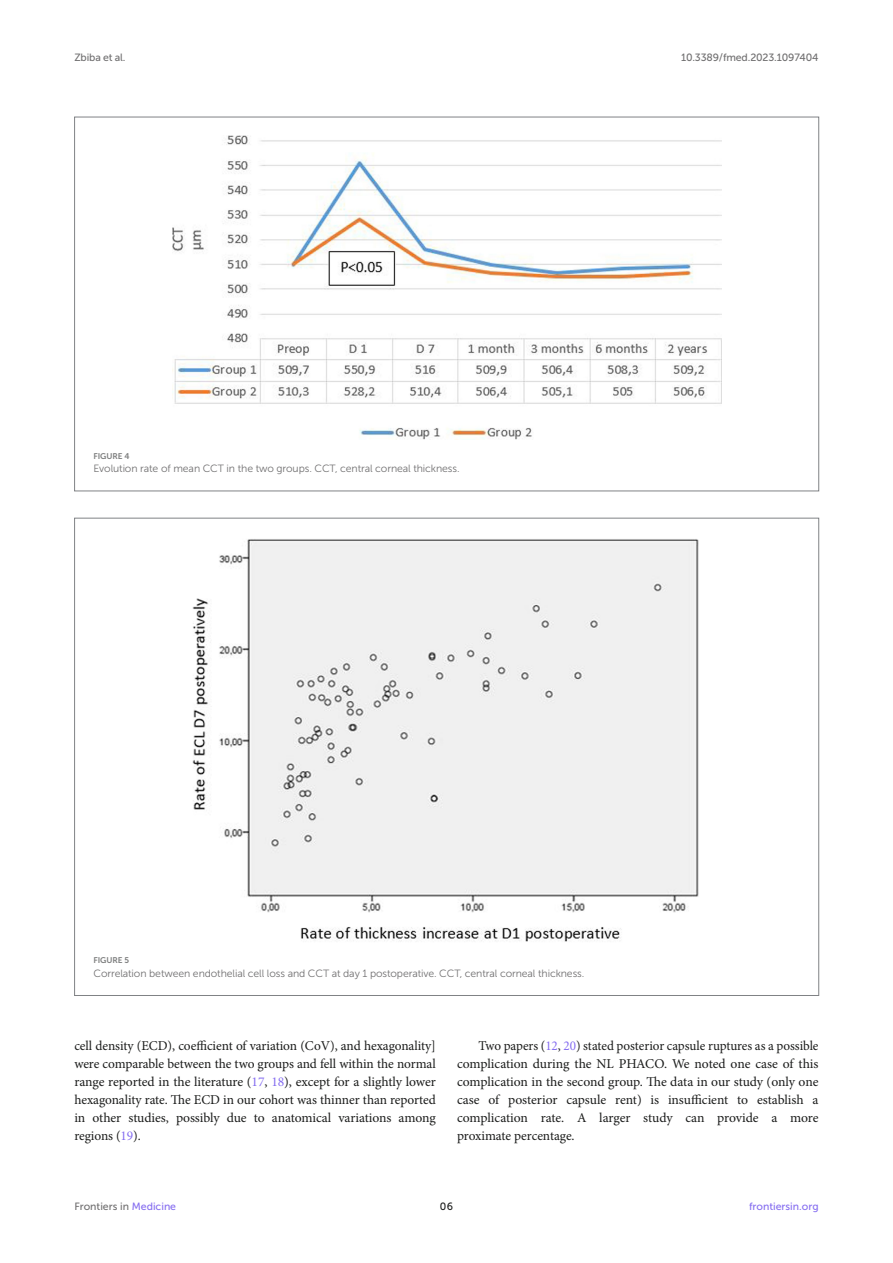
<style>
.page{position:relative;width:893px;height:1263px;background:#fff}
.page>*{position:absolute;margin:0;border:0;box-sizing:border-box;transform-origin:0 0}
.TEXT{font:13.5px/18px "Minion Pro";letter-spacing:-.01em;color:#1b1c1b;text-align:justify}
.FIG_LEG{font:10.5px "Museo Sans 300";letter-spacing:-.01em;color:#706f70}
.t1{font:10.5px "Museo Sans 500";letter-spacing:-.015em;color:#706f70}
.t2{font:10.5px "Museo Sans 500";color:#856df0}
.t3{font:10.5px "Museo Sans 500";color:#1b1c1b}
.FIG_HD{font:8.25px "Museo Sans 700";letter-spacing:-.01em;color:#7e7f7f}
.s1{color:#856df0}
</style>
<div class="page">
<img style="left:172px;top:136px;width:549px;height:304px">
<img style="left:192px;top:539px;width:507px;height:403px">
<p class="t1" style="left:74px;top:51px;width:53px">Zbiba et al.</p>
<p class="t1" style="left:681px;top:51px;width:139px">10.3389/fmed.2023.1097404</p>
<p class="FIG_HD" style="left:94px;top:451px;width:37px">FIGURE 4</p>
<p class="FIG_LEG" style="left:94px;top:463px;width:368px">Evolution rate of mean CCT in the two groups. CCT, central corneal thickness.</p>
<p class="FIG_HD" style="left:94px;top:955px;width:37px">FIGURE 5</p>
<p class="FIG_LEG" style="left:94px;top:967px;width:492px">Correlation between endothelial cell loss and CCT at day 1 postoperative. CCT, central corneal thickness.</p>
<p class="TEXT" style="left:74px;top:1037px;width:363px">cell density (ECD), coefficient of variation (CoV), and hexagonality] were comparable between the two groups and fell within the normal range reported in the literature (<span class="s1">17</span>, <span class="s1">18</span>), except for a slightly lower hexagonality rate. The ECD in our cohort was thinner than reported in other studies, possibly due to anatomical variations among regions (<span class="s1">19</span>).</p>
<p class="TEXT" style="left:457px;top:1037px;width:363px;text-indent:21px">Two papers (<span class="s1">12</span>, <span class="s1">20</span>) stated posterior capsule ruptures as a possible complication during the NL PHACO. We noted one case of this complication in the second group. The data in our study (only one case of posterior capsule rent) is insufficient to establish a complication rate. A larger study can provide a more proximate percentage.</p>
<p class="t1" style="left:74px;top:1200px;width:103px">Frontiers in <span class="s1">Medicine</span></p>
<p class="t3" style="left:440px;top:1200px;width:15px">06</p>
<p class="t2" style="left:749px;top:1200px;width:71px">frontiersin.org</p>
</div>
